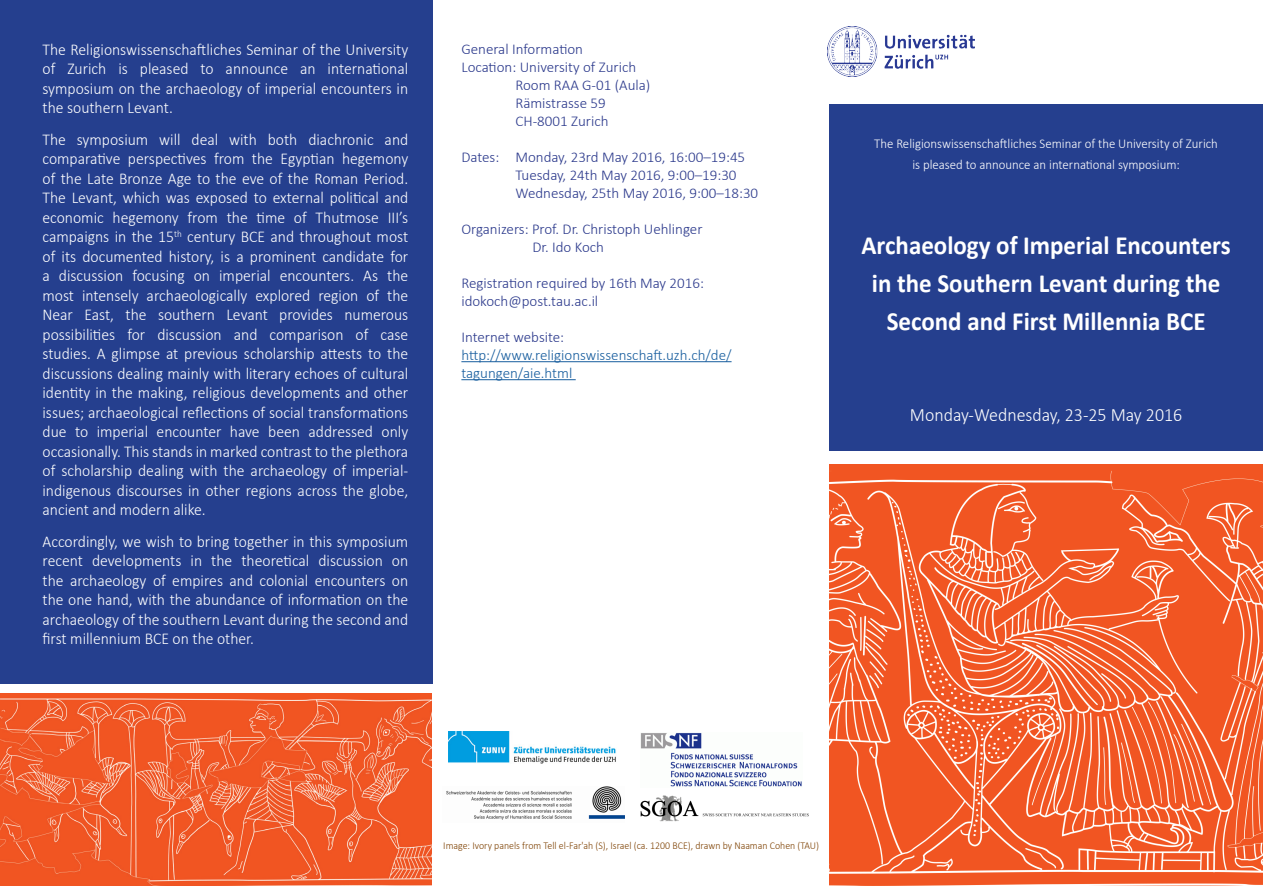
<style>
.page{position:relative;width:1263px;height:893px;background:#fff}
.page>*{position:absolute;margin:0;border:0;box-sizing:border-box;transform-origin:0 0}
.t1{font:700 26.25px/38px "Calibri";color:#fff;text-align:center;scale:.95 1}
.t2{font:300 18.9px "Calibri";color:#fff;scale:.95 1}
.t3{font:300 16.5px/19.5px "Calibri";color:#fff;scale:.95 1}
.t4{font:300 15px/18px "Calibri";color:#2a388b}
.t5{font:300 15px/18px "Calibri";color:#175d9e}
.t6{font:300 13.5px/21px "Calibri";color:#fff;text-align:center;scale:.95 1}
.t7{font:300 10.5px "Calibri";color:#7d4000;scale:.94 1}
.t8{font:300 9.6px "Calibri";color:#fff;scale:.95 1}
.s1{color:#2a388b}
</style>
<div class="page">
<div style="left:0;top:0;width:433px;height:683px;background:#253f8e"></div>
<div style="left:829px;top:104px;width:434px;height:347px;background:#253f8e"></div>
<img style="left:829px;top:465px;width:434px;height:420px">
<img style="left:0;top:694px;width:432px;height:191px">
<img style="left:827px;top:26px;width:148px;height:51px">
<hr style="left:461px;top:361px;width:270px;height:1px;background:#175d9e">
<hr style="left:461px;top:379px;width:115px;height:1px;background:#175d9e">
<img style="left:640px;top:733px;width:162px;height:54px">
<img style="left:640px;top:795px;width:169px;height:26px">
<img style="left:448px;top:731px;width:168px;height:32px">
<img style="left:446px;top:786px;width:178px;height:34px">
<p class="t3" style="left:43px;top:40px;width:386px;text-align:right">The Religionswissenschaftliches Seminar of the University international</p>
<p class="t3" style="left:43px;top:59px;width:386px">of<br>symposium on the archaeology of imperial encounters in the southern Levant.</p>
<p class="t3" style="left:385px;top:130px;width:26px">and</p>
<p class="t3" style="left:67px;top:59px;width:43px">Zurich</p>
<p class="t3" style="left:140px;top:59px;width:53px">pleased</p>
<p class="t3" style="left:118px;top:59px;width:12px">is</p>
<p class="t3" style="left:201px;top:59px;width:15px">to</p>
<p class="t3" style="left:226px;top:59px;width:67px">announce</p>
<p class="t3" style="left:300px;top:59px;width:18px">an</p>
<p class="t3" style="left:43px;top:130px;width:26px">The</p>
<p class="t3" style="left:159px;top:130px;width:24px">will</p>
<p class="t3" style="left:192px;top:130px;width:30px">deal</p>
<p class="t3" style="left:229px;top:130px;width:31px">with</p>
<p class="t3" style="left:268px;top:130px;width:33px">both</p>
<p class="t3" style="left:308px;top:130px;width:70px">diachronic</p>
<p class="t3" style="left:77px;top:130px;width:77px">symposium</p>
<p class="t3" style="left:214px;top:149px;width:33px">from</p>
<p class="t3" style="left:252px;top:149px;width:24px">the</p>
<p class="t3" style="left:342px;top:149px;width:71px">hegemony</p>
<p class="t3" style="left:43px;top:149px;width:84px">comparative</p>
<p class="t3" style="left:43px;top:169px;width:386px">of the Late Bronze Age to the eve of the Roman Period.</p>
<p class="t3" style="left:43px;top:188px;width:386px">The Levant, which was exposed to external political and</p>
<p class="t3" style="left:388px;top:208px;width:23px">III s’</p>
<p class="t3" style="left:128px;top:149px;width:84px">perspectives</p>
<p class="t3" style="left:281px;top:149px;width:58px">Egyptian</p>
<p class="t3" style="left:188px;top:208px;width:33px">from</p>
<p class="t3" style="left:294px;top:208px;width:15px">of</p>
<p class="t3" style="left:113px;top:208px;width:71px">hegemony</p>
<p class="t3" style="left:227px;top:208px;width:24px">the</p>
<p class="t3" style="left:316px;top:208px;width:68px">Thutmose</p>
<p class="t3" style="left:43px;top:208px;width:66px">economic</p>
<p class="t3" style="left:257px;top:208px;width:32px">time</p>
<p class="t8" style="left:174px;top:228px;width:10px">th</p>
<p class="t3" style="left:43px;top:227px;width:140px">campaigns in the 15</p>
<p class="t3" style="left:43px;top:247px;width:386px">of its documented history ais, prominent candidate for</p>
<p class="t3" style="left:387px;top:266px;width:24px">the</p>
<p class="t3" style="left:187px;top:227px;width:234px">century BCE and throughout most</p>
<p class="t3" style="left:132px;top:266px;width:57px">focusing</p>
<p class="t3" style="left:219px;top:266px;width:56px">imperial</p>
<p class="t3" style="left:59px;top:266px;width:69px">discussion</p>
<p class="t3" style="left:363px;top:266px;width:17px">As</p>
<p class="t3" style="left:280px;top:266px;width:80px">encounters.</p>
<p class="t3" style="left:43px;top:266px;width:9px">a</p>
<p class="t3" style="left:194px;top:266px;width:19px">on</p>
<p class="t3" style="left:43px;top:286px;width:35px">most</p>
<p class="t3" style="left:43px;top:305px;width:34px">Near</p>
<p class="t3" style="left:82px;top:286px;width:61px">intensely</p>
<p class="t3" style="left:147px;top:286px;width:108px">archaeologically</p>
<p class="t3" style="left:255px;top:286px;width:59px">explored</p>
<p class="t3" style="left:318px;top:286px;width:44px">region</p>
<p class="t3" style="left:366px;top:286px;width:15px">of</p>
<p class="t3" style="left:387px;top:286px;width:24px">the</p>
<p class="t3" style="left:84px;top:305px;width:33px">East,</p>
<p class="t3" style="left:126px;top:305px;width:24px">the</p>
<p class="t3" style="left:158px;top:305px;width:61px">southern</p>
<p class="t3" style="left:226px;top:305px;width:45px">Levant</p>
<p class="t3" style="left:279px;top:305px;width:58px">provides</p>
<p class="t3" style="left:344px;top:305px;width:69px">numerous</p>
<p class="t3" style="left:127px;top:325px;width:20px">for</p>
<p class="t3" style="left:356px;top:325px;width:15px">of</p>
<p class="t3" style="left:43px;top:325px;width:78px">possibilities</p>
<p class="t3" style="left:43px;top:344px;width:386px">studies A. glimpse at previous scholarship attests to the</p>
<p class="t3" style="left:43px;top:364px;width:387px">discussions dealing mainly with literary echoes of cultural</p>
<p class="t3" style="left:43px;top:383px;width:386px">identity in the making, religious developments and other</p>
<p class="t3" style="left:43px;top:403px;width:386px">issues; archaeological reflections of social transformations</p>
<p class="t3" style="left:382px;top:422px;width:30px">only</p>
<p class="t3" style="left:157px;top:325px;width:69px">discussion</p>
<p class="t3" style="left:234px;top:325px;width:26px">and</p>
<p class="t3" style="left:270px;top:325px;width:79px">comparison</p>
<p class="t3" style="left:381px;top:325px;width:31px">case</p>
<p class="t3" style="left:97px;top:422px;width:56px">imperial</p>
<p class="t3" style="left:230px;top:422px;width:33px">have</p>
<p class="t3" style="left:268px;top:422px;width:35px">been</p>
<p class="t3" style="left:43px;top:422px;width:387px">due<br>occasionally. This stands in marked contrast to the plethora</p>
<p class="t3" style="left:43px;top:481px;width:386px">indigenous discourses in other regions across the globe,</p>
<p class="t3" style="left:308px;top:422px;width:70px">addressed</p>
<p class="t3" style="left:75px;top:422px;width:15px">to</p>
<p class="t3" style="left:157px;top:422px;width:70px">encounter</p>
<p class="t3" style="left:43px;top:461px;width:386px">of scholarship dealing with the archaeology of imperial-</p>
<p class="t3" style="left:43px;top:500px;width:173px">ancient and modern alike.</p>
<p class="t3" style="left:43px;top:532px;width:386px;text-align:right">Accordingly, we wish to bring together in this symposium on</p>
<p class="t3" style="left:92px;top:551px;width:96px">developments</p>
<p class="t3" style="left:211px;top:551px;width:24px">the</p>
<p class="t3" style="left:241px;top:551px;width:73px">theoretical</p>
<p class="t3" style="left:318px;top:551px;width:69px">discussion</p>
<p class="t3" style="left:191px;top:551px;width:14px">in</p>
<p class="t3" style="left:43px;top:551px;width:386px">recent<br>the archaeology of empires and colonial encounters on the one hand, with the abundance of information on the archaeology of the southern Levant during the second and first millennium BCE on the other.</p>
<p class="t4" style="left:461px;top:40px;width:123px">General Information</p>
<p class="t4" style="left:461px;top:58px;width:176px">Location: University of Zurich</p>
<p class="t4" style="left:515px;top:76px;width:136px">Room RAA G‐01 (Aula(</p>
<p class="t4" style="left:515px;top:94px;width:92px">Rämistrasse 59</p>
<p class="t4" style="left:515px;top:112px;width:95px">CH‐8001 Zurich</p>
<p class="t4" style="left:515px;top:148px;width:231px">Monday, 23rd May 2016, 16:00–19:45</p>
<p class="t4" style="left:461px;top:148px;width:39px">Dates:</p>
<p class="t4" style="left:515px;top:166px;width:223px">Tuesday, 24th May 2016, 9:00–19:30</p>
<p class="t4" style="left:515px;top:184px;width:244px">Wednesday, 25th May 2016, 9:00–18:30</p>
<p class="t4" style="left:461px;top:220px;width:243px">Organizers: Prof. Dr. Christoph Uehlinger</p>
<p class="t4" style="left:532px;top:238px;width:73px">Dr. Ido Koch</p>
<p class="t4" style="left:461px;top:274px;width:244px">Registration required by 16th May 2016: idokoch@post.tau.ac i l.</p>
<p class="t5" style="left:461px;top:328px;width:272px"><span class="s1">Internet website: </span>http://www.religionswissenschaft.uzh.ch/de/ tagungen/aie.html</p>
<p class="t6" style="left:874px;top:133px;width:363px">The Religionswissenschaftliches Seminar of the University of Zurich is pleased to announce an international symposium:</p>
<p class="t1" style="left:861px;top:226px;width:390px">Archaeology of Imperial Encounters in the Southern Levant during the<br>Second and First Millennia BCE</p>
<p class="t2" style="left:910px;top:403px;width:288px">Monday-Wednesday, 23-25 May 2016</p>
<p class="t7" style="left:443px;top:839px;width:401px">Image: Ivory panels from Tell el-Far'ah ,)S( Israel (ca. 1200 BCE ,) drawn by Naaman Cohen (TAU(</p>
</div>
